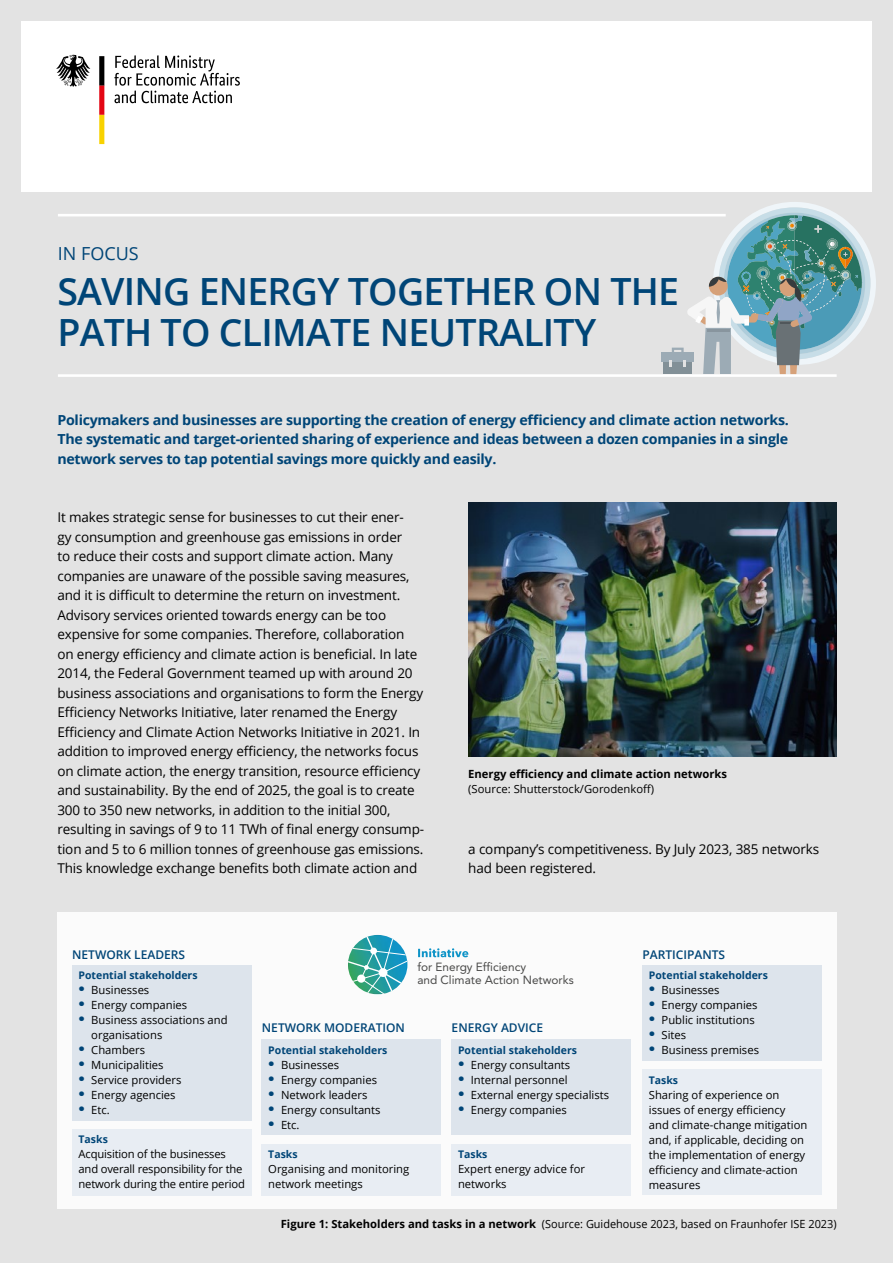
<style>
.page{position:relative;width:893px;height:1263px;background:#e3e3e3}
.page>*{position:absolute;margin:0;border:0;box-sizing:border-box;transform-origin:0 0}
.H1_OpenSans_Semibold_27pt{font:600 37.5px/41.2px "Open Sans";letter-spacing:-.02em;color:#004577}
.P_Overline_OpenSans_Reg_12pt{font:18px "Open Sans";color:#004577}
.H2_OpenSans_Bold_9pt{font:700 13.8px/19.5px "Open Sans";letter-spacing:-.02em;color:#004577;text-align:justify}
.P_Copy_OpenSans_Reg_9pt{font:13.5px/19.5px "Open Sans";letter-spacing:-.01em;color:#000}
.t1{font:600 12px "Open Sans";color:#004577}
.t2{font:11.85px/13.4px "Avenir";color:#494948}
.t3{font:11.25px/15px "Open Sans";color:#000}
.t4{font:700 11.25px/15px "Open Sans";color:#000}
.t5{font:700 10.5px "Open Sans";color:#004577}
.s1{font-weight:400}
.s2{font-family:"Bundes Sans";font-weight:700;font-size:16.5px;color:#004577}
.s3{font-weight:700}
</style>
<div class="page">
<div style="left:21px;top:21px;width:851px;height:170px;background:#fff"></div>
<div style="left:663px;top:362px;width:29px;height:12px;background:#829097"></div>
<div style="left:661px;top:352px;width:33px;height:10px;background:#9cabb5"></div>
<svg style="left:669px;top:202px;width:207px;height:172px"></svg>
<hr style="left:58px;top:214px;width:668px;height:2px;background:#fff">
<hr style="left:58px;top:374px;width:779px;height:3px;background:#fff">
<img style="left:468px;top:502px;width:369px;height:254px">
<div style="left:57px;top:912px;width:780px;height:297px;background:#fbfbfb"></div>
<svg style="left:418px;top:948px;width:50px;height:9px"></svg>
<svg style="left:348px;top:935px;width:59px;height:59px"></svg>
<div style="left:262px;top:1039px;width:179px;height:96px;background:#dde4ec"></div>
<div style="left:262px;top:1144px;width:179px;height:51px;background:#e8edf3"></div>
<div style="left:72px;top:965px;width:179px;height:156px;background:#dde4ec"></div>
<div style="left:72px;top:1129px;width:179px;height:66px;background:#e8edf3"></div>
<div style="left:452px;top:1144px;width:179px;height:51px;background:#e8edf3"></div>
<div style="left:452px;top:1039px;width:179px;height:96px;background:#dde4ec"></div>
<div style="left:642px;top:1069px;width:179px;height:126px;background:#e8edf3"></div>
<div style="left:642px;top:965px;width:179px;height:96px;background:#dde4ec"></div>
<svg style="left:114px;top:55px;width:126px;height:48px"></svg>
<svg style="left:56px;top:55px;width:34px;height:32px"></svg>
<svg style="left:99px;top:56px;width:5px;height:88px"></svg>
<p class="P_Overline_OpenSans_Reg_12pt" style="left:58px;top:242px;width:82px">IN FOCUS</p>
<h1 class="H1_OpenSans_Semibold_27pt" style="left:57px;top:270px;width:623px">SAVING ENERGY TOGETHER ON THE<br>PATH TO CLIMATE NEUTRALITY</h1>
<h2 class="H2_OpenSans_Bold_9pt" style="left:57px;top:409px;width:733px">Policymakers and businesses are supporting the creation of energy efficiency and climate action networks.<br>The systematic and target-oriented sharing of experience and ideas between a dozen companies in a single network serves to tap potential savings more quickly and easily.</h2>
<p class="P_Copy_OpenSans_Reg_9pt" style="left:57px;top:507px;width:368px">It makes strategic sense for businesses to cut their ener-<br>gy consumption and greenhouse gas emissions in order<br>to reduce their costs and support climate action. Many companies are unaware of the possible saving measures, and it is difficult to determine the return on investment.<br>Advisory services oriented towards energy can be too expensive for some companies. Therefore, collaboration on energy efficiency and climate action is beneficial. In late 2014, the Federal Government teamed up with around 20 business associations and organisations to form the Energy Efficiency Networks Initiative, later renamed the Energy Efficiency and Climate Action Networks Initiative in 2021. In addition to improved energy efficiency, the networks focus on climate action, the energy transition, resource efficiency and sustainability. By the end of 2025, the goal is to create 300 to 350 new networks, in addition to the initial 300, resulting in savings of 9 to 11 TWh of final energy consump&shy;tion and 5 to 6 million tonnes of greenhouse gas emissions.<br>This knowledge exchange benefits both climate action and</p>
<p class="t1" style="left:72px;top:946px;width:115px">NETWORK LEADERS</p>
<p class="t4" style="left:468px;top:766px;width:260px">Energy efficiency and climate action networks <span class="s1">(Source: Shutterstock/Gorodenkoff)</span></p>
<p class="P_Copy_OpenSans_Reg_9pt" style="left:468px;top:839px;width:352px">a company’s competitiveness. By July 2023, 385 networks had been registered.</p>
<p class="t1" style="left:642px;top:946px;width:84px">PARTICIPANTS</p>
<p class="t2" style="left:417px;top:960px;width:158px">for Energy Efficiency<br>and Climate Action Networks</p>
<p class="t5" style="left:79px;top:968px;width:121px">Potential stakeholders</p>
<p class="t3" style="left:79px;top:982px;width:72px"><span class="s2">•</span> Businesses</p>
<p class="t3" style="left:79px;top:997px;width:110px"><span class="s2">•</span> Energy companies</p>
<p class="t3" style="left:91px;top:1012px;width:138px;text-indent:-13px"><span class="s2">•</span> Business associations and organisations</p>
<p class="t3" style="left:79px;top:1042px;width:68px"><span class="s2">•</span> Chambers</p>
<p class="t3" style="left:79px;top:1057px;width:87px"><span class="s2">•</span> Municipalities</p>
<p class="t3" style="left:79px;top:1072px;width:104px"><span class="s2">•</span> Service providers</p>
<p class="t3" style="left:79px;top:1087px;width:99px"><span class="s2">•</span> Energy agencies</p>
<p class="t3" style="left:79px;top:1102px;width:33px"><span class="s2">•</span> Etc.</p>
<p class="t5" style="left:79px;top:1132px;width:31px">Tasks</p>
<p class="t3" style="left:79px;top:1146px;width:168px">Acquisition of the businesses and overall responsibility for the network during the entire period</p>
<p class="t5" style="left:458px;top:1147px;width:31px">Tasks</p>
<p class="t1" style="left:262px;top:1019px;width:145px">NETWORK MODERATION</p>
<p class="t1" style="left:452px;top:1019px;width:93px">ENERGY ADVICE</p>
<p class="t5" style="left:268px;top:1042px;width:121px">Potential stakeholders</p>
<p class="t3" style="left:268px;top:1057px;width:72px"><span class="s2">•</span> Businesses</p>
<p class="t3" style="left:268px;top:1072px;width:110px"><span class="s2">•</span> Energy companies</p>
<p class="t3" style="left:268px;top:1087px;width:101px"><span class="s2">•</span> Network leaders</p>
<p class="t3" style="left:268px;top:1102px;width:114px"><span class="s2">•</span> Energy consultants</p>
<p class="t3" style="left:268px;top:1117px;width:33px"><span class="s2">•</span> Etc.</p>
<p class="t5" style="left:268px;top:1147px;width:31px">Tasks</p>
<p class="t3" style="left:268px;top:1161px;width:143px">Organising and monitoring network meetings</p>
<p class="t5" style="left:458px;top:1042px;width:121px">Potential stakeholders</p>
<p class="t3" style="left:458px;top:1057px;width:114px"><span class="s2">•</span> Energy consultants</p>
<p class="t3" style="left:458px;top:1072px;width:111px"><span class="s2">•</span> Internal personnel</p>
<p class="t3" style="left:458px;top:1087px;width:153px"><span class="s2">•</span> External energy specialists</p>
<p class="t3" style="left:458px;top:1102px;width:110px"><span class="s2">•</span> Energy companies</p>
<p class="t3" style="left:458px;top:1161px;width:129px">Expert energy advice for networks</p>
<p class="t5" style="left:649px;top:968px;width:121px">Potential stakeholders</p>
<p class="t3" style="left:649px;top:982px;width:72px"><span class="s2">•</span> Businesses</p>
<p class="t3" style="left:649px;top:997px;width:110px"><span class="s2">•</span> Energy companies</p>
<p class="t3" style="left:649px;top:1012px;width:108px"><span class="s2">•</span> Public institutions</p>
<p class="t3" style="left:649px;top:1027px;width:39px"><span class="s2">•</span> Sites</p>
<p class="t3" style="left:649px;top:1042px;width:112px"><span class="s2">•</span> Business premises</p>
<p class="t5" style="left:649px;top:1072px;width:31px">Tasks</p>
<p class="t3" style="left:649px;top:1087px;width:160px">Sharing of experience on issues of energy efficiency and climate-change mitigation and, if applicable, deciding on the implementation of energy efficiency and climate-action measures</p>
<p class="t3" style="left:281px;top:1216px;width:557px"><span class="s3">Figure 1: Stakeholders and tasks in a network</span> (Source: Guidehouse 2023, based on Fraunhofer ISE 2023)</p>
</div>
